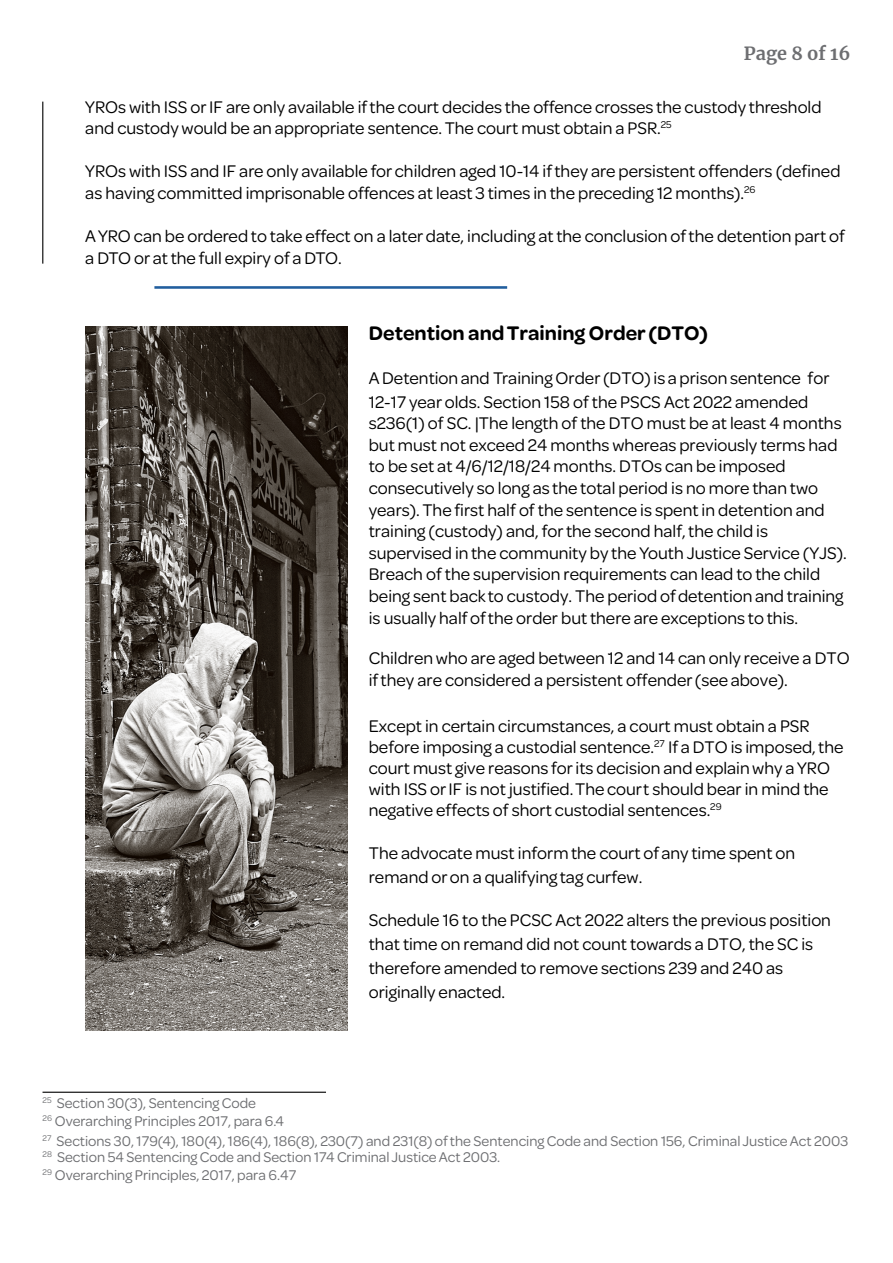
<style>
.page{position:relative;width:893px;height:1263px;background:#fff}
.page>*{position:absolute;margin:0;border:0;box-sizing:border-box;transform-origin:0 0}
.t1{font:600 21px "Omnes";color:#000}
.t2{font:18px/21.6px "Omnes";color:#000}
.t3{font:700 18px "Merriweather";color:#6d6e71}
.t4{font:15px/18px "Omnes";color:#6d6e71}
</style>
<div class="page">
<hr style="left:42px;top:102px;width:1px;height:162px;background:#000">
<img style="left:85px;top:327px;width:263px;height:703px">
<hr style="left:43px;top:1092px;width:283px;height:1px;background:#000">
<hr style="left:154px;top:287px;width:353px;height:1px;background:#215e9e">
<p class="t3" style="left:744px;top:41px;width:108px">Page 8 of 16</p>
<p class="t2" style="left:85px;top:95px;width:738px">YROs with ISS or IF are only available if the court decides the offence crosses the custody threshold and custody would be an appropriate sentence. The court must obtain a PSR.<sup>25</sup></p>
<p class="t2" style="left:85px;top:160px;width:757px">YROs with ISS and IF are only available for children aged 10-14 if they are persistent offenders (defined as having committed imprisonable offences at least 3 times in the preceding 12 months).<sup>26</sup></p>
<p class="t2" style="left:85px;top:224px;width:761px">A YRO can be ordered to take effect on a later date, including at the conclusion of the detention part of a DTO or at the full expiry of a DTO.</p>
<p class="t1" style="left:369px;top:319px;width:341px">Detention and Training Order (DTO)</p>
<p class="t2" style="left:369px;top:364px;width:462px;line-height:24px">A Detention and Training Order (DTO) is a prison sentence for<br>12-17 year olds. Section 158 of the PSCS Act 2022 amended</p>
<p class="t2" style="left:369px;top:411px;width:479px">s236(1) of SC. |The length of the DTO must be at least 4 months but must not exceed 24 months whereas previously terms had to be set at 4/6/12/18/24 months. DTOs can be imposed consecutively so long as the total period is no more than two years). The first half of the sentence is spent in detention and training (custody) and, for the second half, the child is supervised in the community by the Youth Justice Service (YJS).<br>Breach of the supervision requirements can lead to the child being sent back to custody. The period of detention and training is usually half of the order but there are exceptions to this.</p>
<p class="t2" style="left:369px;top:646px;width:482px">Children who are aged between 12 and 14 can only receive a DTO if they are considered a persistent offender (see above).</p>
<p class="t2" style="left:369px;top:714px;width:476px;line-height:21px">Except in certain circumstances, a court must obtain a PSR before imposing a custodial sentence.<sup>27</sup> If a DTO is imposed, the court must give reasons for its decision and explain why a YRO with ISS or IF is not justified. The court should bear in mind the negative effects of short custodial sentences.<sup>29</sup></p>
<p class="t2" style="left:369px;top:840px;width:428px;line-height:24px">The advocate must inform the court of any time spent on remand or on a qualifying tag curfew.</p>
<p class="t2" style="left:369px;top:907px;width:464px;line-height:24px">Schedule 16 to the PCSC Act 2022 alters the previous position that time on remand did not count towards a DTO, the SC is therefore amended to remove sections 239 and 240 as originally enacted.</p>
<p class="t4" style="left:43px;top:1093px;width:243px"><sup>25</sup> Section 30(3), Sentencing Code<br><sup>26</sup> Overarching Principles 2017, para 6.4</p>
<p class="t4" style="left:43px;top:1132px;width:807px;line-height:16px"><sup>27</sup> Sections 30, 179(4), 180(4), 186(4), 186(8), 230(7) and 231(8) of the Sentencing Code and Section 156, Criminal Justice Act 2003<br><sup>28</sup> Section 54 Sentencing Code and Section 174 Criminal Justice Act 2003.</p>
<p class="t4" style="left:43px;top:1165px;width:255px"><sup>29</sup> Overarching Principles, 2017, para 6.47</p>
</div>
